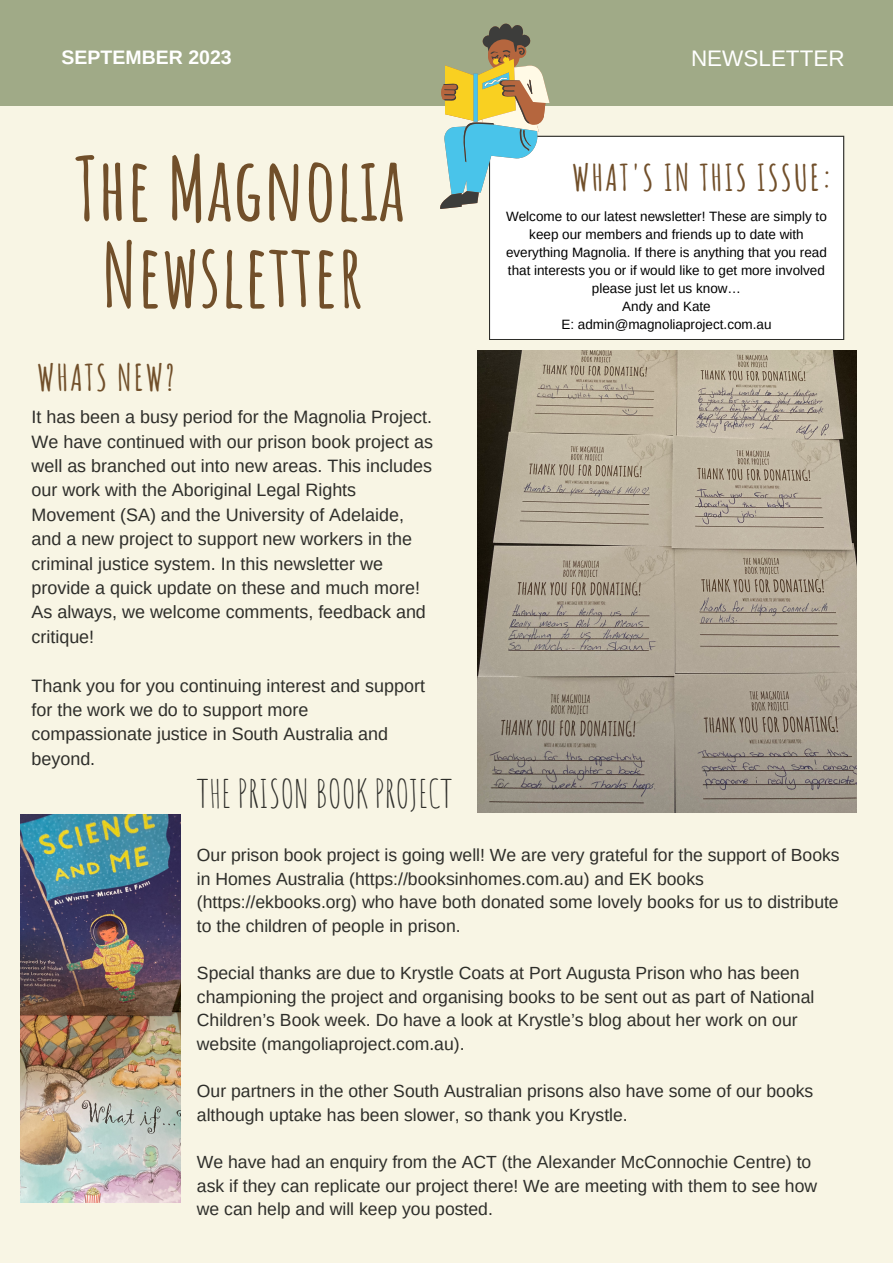
<style>
.page{position:relative;width:893px;height:1264px;background:#fff}
.page>*{position:absolute;margin:0;border:0;box-sizing:border-box;transform-origin:0 0}
.t1{font:700 86.85px/86.6px "Amatic SC";color:#714f2a;text-align:center}
.t2{font:38.1px "Amatic SC";color:#2e2e2a}
.t3{font:700 36px "Amatic SC";letter-spacing:.05em;color:#714f2a}
.t4{font:22.5px "Arimo";color:#fff}
.t5{font:700 19.5px "Arimo";color:#fff}
.t6{font:18px/24.5px "Arimo";color:#2e2e2a}
.t7{font:17.55px/23.5px "Arimo";color:#2e2e2a}
.t8{font:13.5px/18px "Arimo";color:#000;text-align:center}
</style>
<div class="page">
<div style="left:0;top:0;width:892px;height:1262px;background:#f8f5e4"></div>
<div style="left:0;top:0;width:892px;height:106px;background:#a0aa87"></div>
<img style="left:477px;top:350px;width:379px;height:462px">
<div style="left:489px;top:136px;width:355px;height:204px;background:#fff"></div>
<img style="left:21px;top:814px;width:159px;height:388px">
<svg style="left:440px;top:23px;width:109px;height:186px"></svg>
<p class="t5" style="left:62px;top:46px;width:171px">SEPTEMBER 2023</p>
<p class="t4" style="left:691px;top:46px;width:155px">NEWSLETTER</p>
<p class="t1" style="left:75px;top:144px;width:331px">The Magnolia<br>Newsletter</p>
<p class="t3" style="left:37px;top:354px;width:139px">WHATS NEW?</p>
<p class="t6" style="left:31px;top:405px;width:403px">It has been a busy period for the Magnolia Project.<br>We have continued with our prison book project as well as branched out into new areas. This includes our work with the Aboriginal Legal Rights Movement (SA) and the University of Adelaide, and a new project to support new workers in the criminal justice system. In this newsletter we provide a quick update on these and much more!<br>As always, we welcome comments, feedback and critique!</p>
<p class="t6" style="left:31px;top:673px;width:395px">Thank you for you continuing interest and support for the work we do to support more compassionate justice in South Australia and beyond.</p>
<p class="t3" style="left:572px;top:154px;width:261px">WHAT'S IN THIS ISSUE:</p>
<p class="t8" style="left:506px;top:208px;width:322px">Welcome to our latest newsletter! These are simply to keep our members and friends up to date with everything Magnolia. If there is anything that you read that interests you or if would like to get more involved please just let us know…</p>
<p class="t8" style="left:622px;top:298px;width:90px">Andy and Kate</p>
<p class="t8" style="left:561px;top:315px;width:212px">E: admin@magnoliaproject.com.au</p>
<p class="t2" style="left:197px;top:769px;width:257px">THE PRISON BOOK PROJECT</p>
<p class="t7" style="left:197px;top:843px;width:644px">Our prison book project is going well! We are very grateful for the support of Books in Homes Australia (https://booksinhomes.com.au) and EK books (https://ekbooks.org) who have both donated some lovely books for us to distribute to the children of people in prison.</p>
<p class="t7" style="left:197px;top:961px;width:619px">Special thanks are due to Krystle Coats at Port Augusta Prison who has been championing the project and organising books to be sent out as part of National Children’s Book week. Do have a look at Krystle’s blog about her work on our website (mangoliaproject.com.au).</p>
<p class="t7" style="left:197px;top:1079px;width:618px">Our partners in the other South Australian prisons also have some of our books although uptake has been slower, so thank you Krystle.</p>
<p class="t7" style="left:197px;top:1150px;width:621px">We have had an enquiry from the ACT (the Alexander McConnochie Centre) to ask if they can replicate our project there! We are meeting with them to see how we can help and will keep you posted.</p>
</div>
